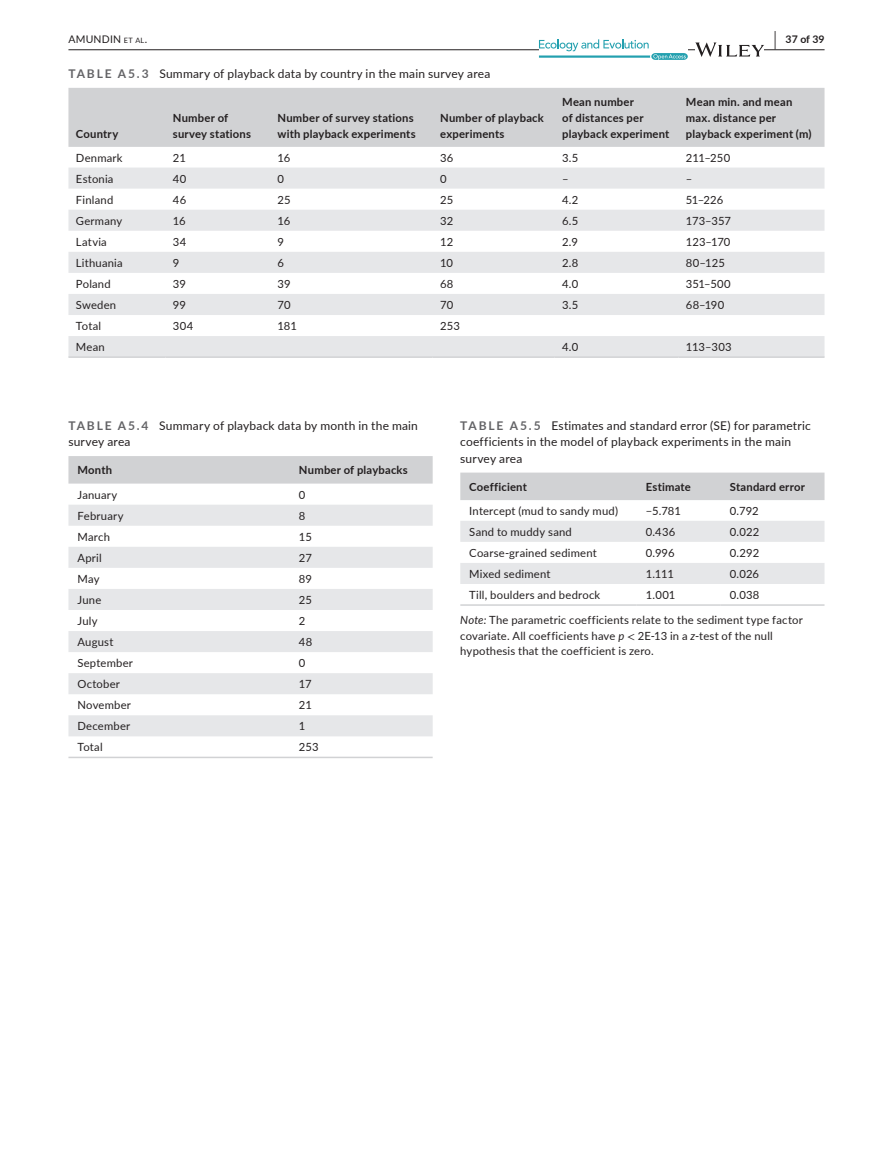
<style>
.page{position:relative;width:893px;height:1174px;background:#fff}
.page>*{position:absolute;margin:0;border:0;box-sizing:border-box;transform-origin:0 0}
.t1{font:12px/16.5px "Lato";letter-spacing:.015em;color:#231f20}
.t2{font:11.25px/15.8px "Lato";letter-spacing:.015em;color:#231f20}
.t3{font:700 11.25px/15.8px "Lato";letter-spacing:.02em;color:#231f20}
.t4{font:10.5px "Lato";letter-spacing:.02em;color:#231f20}
.t5{font:700 10.5px "Lato";color:#231f20}
.s1{font-size:7.35px}
.s2{font-size:19.5px}
.s3{font-weight:700;color:#636366}
.s4{font-style:italic}
.s5{font-family:"STIX Two Text"}
</style>
<div class="page">
<hr style="left:68px;top:49px;width:756px;height:1px;background:#231f20">
<svg style="left:539px;top:39px;width:149px;height:21px"></svg>
<svg style="left:695px;top:42px;width:69px;height:15px"></svg>
<div style="left:68px;top:88px;width:756px;height:59px;background:#d1d2d4"></div>
<svg style="left:68px;top:167px;width:756px;height:189px;fill:#e6e7e9"></svg>
<hr style="left:68px;top:356px;width:97px;height:2px;background:#d1d2d4">
<hr style="left:165px;top:356px;width:105px;height:2px;background:#d1d2d4">
<hr style="left:270px;top:356px;width:163px;height:2px;background:#d1d2d4">
<hr style="left:433px;top:356px;width:122px;height:2px;background:#d1d2d4">
<hr style="left:555px;top:356px;width:123px;height:2px;background:#d1d2d4">
<hr style="left:678px;top:356px;width:146px;height:2px;background:#d1d2d4">
<div style="left:68px;top:456px;width:365px;height:27px;background:#d1d2d4"></div>
<svg style="left:68px;top:505px;width:365px;height:231px;fill:#e6e7e9"></svg>
<hr style="left:68px;top:756px;width:222px;height:2px;background:#d1d2d4">
<hr style="left:290px;top:756px;width:143px;height:2px;background:#d1d2d4">
<div style="left:460px;top:472px;width:364px;height:28px;background:#d1d2d4"></div>
<svg style="left:460px;top:521px;width:364px;height:63px"></svg>
<hr style="left:460px;top:604px;width:177px;height:2px;background:#d1d2d4">
<hr style="left:637px;top:604px;width:84px;height:2px;background:#d1d2d4">
<hr style="left:721px;top:604px;width:103px;height:2px;background:#d1d2d4">
<p class="t4" style="left:68px;top:31px;width:80px">AMUNDIN <span class="s1">et al</span>.</p>
<p class="t5" style="left:774px;top:31px;width:52px"><span class="s2">|</span> 37 of 39</p>
<p class="t1" style="left:68px;top:65px;width:423px"><span class="s3">TABLE A5.3</span> Summary of playback data by country in the main survey area</p>
<p class="t3" style="left:76px;top:125px;width:44px">Country</p>
<p class="t3" style="left:173px;top:109px;width:80px">Number of survey stations</p>
<p class="t3" style="left:278px;top:109px;width:140px">Number of survey stations with playback experiments</p>
<p class="t3" style="left:440px;top:109px;width:105px">Number of playback experiments</p>
<p class="t3" style="left:562px;top:94px;width:109px">Mean number<br>of distances per playback experiment</p>
<p class="t3" style="left:686px;top:94px;width:127px">Mean min. and mean max. distance per playback experiment (m)</p>
<p class="t2" style="left:76px;top:149px;width:48px">Denmark</p>
<p class="t2" style="left:173px;top:149px;width:14px">21</p>
<p class="t2" style="left:278px;top:149px;width:14px">16</p>
<p class="t2" style="left:440px;top:149px;width:15px">36</p>
<p class="t2" style="left:562px;top:149px;width:18px">3.5</p>
<p class="t2" style="left:686px;top:149px;width:46px">211–250</p>
<p class="t2" style="left:76px;top:170px;width:39px">Estonia</p>
<p class="t2" style="left:173px;top:170px;width:15px">40</p>
<p class="t2" style="left:278px;top:170px;width:8px">0</p>
<p class="t2" style="left:440px;top:170px;width:8px">0</p>
<p class="t2" style="left:562px;top:170px;width:8px">–</p>
<p class="t2" style="left:686px;top:170px;width:8px">–</p>
<p class="t2" style="left:76px;top:191px;width:39px">Finland</p>
<p class="t2" style="left:173px;top:191px;width:15px">46</p>
<p class="t2" style="left:278px;top:191px;width:15px">25</p>
<p class="t2" style="left:440px;top:191px;width:15px">25</p>
<p class="t2" style="left:562px;top:191px;width:18px">4.2</p>
<p class="t2" style="left:686px;top:191px;width:39px">51–226</p>
<p class="t2" style="left:76px;top:212px;width:48px">Germany</p>
<p class="t2" style="left:173px;top:212px;width:14px">16</p>
<p class="t2" style="left:278px;top:212px;width:14px">16</p>
<p class="t2" style="left:440px;top:212px;width:15px">32</p>
<p class="t2" style="left:562px;top:212px;width:18px">6.5</p>
<p class="t2" style="left:686px;top:212px;width:47px">173–357</p>
<p class="t2" style="left:76px;top:233px;width:32px">Latvia</p>
<p class="t2" style="left:173px;top:233px;width:15px">34</p>
<p class="t2" style="left:278px;top:233px;width:8px">9</p>
<p class="t2" style="left:440px;top:233px;width:15px">12</p>
<p class="t2" style="left:562px;top:233px;width:17px">2.9</p>
<p class="t2" style="left:686px;top:233px;width:46px">123–170</p>
<p class="t2" style="left:76px;top:254px;width:48px">Lithuania</p>
<p class="t2" style="left:173px;top:254px;width:8px">9</p>
<p class="t2" style="left:278px;top:254px;width:8px">6</p>
<p class="t2" style="left:440px;top:254px;width:14px">10</p>
<p class="t2" style="left:562px;top:254px;width:18px">2.8</p>
<p class="t2" style="left:686px;top:254px;width:41px">80–125</p>
<p class="t2" style="left:76px;top:275px;width:36px">Poland</p>
<p class="t2" style="left:173px;top:275px;width:15px">39</p>
<p class="t2" style="left:278px;top:275px;width:15px">39</p>
<p class="t2" style="left:440px;top:275px;width:15px">68</p>
<p class="t2" style="left:562px;top:275px;width:18px">4.0</p>
<p class="t2" style="left:686px;top:275px;width:46px">351–500</p>
<p class="t2" style="left:76px;top:296px;width:42px">Sweden</p>
<p class="t2" style="left:173px;top:296px;width:15px">99</p>
<p class="t2" style="left:278px;top:296px;width:15px">70</p>
<p class="t2" style="left:440px;top:296px;width:15px">70</p>
<p class="t2" style="left:562px;top:296px;width:18px">3.5</p>
<p class="t2" style="left:686px;top:296px;width:40px">68–190</p>
<p class="t2" style="left:76px;top:318px;width:27px">Total</p>
<p class="t2" style="left:173px;top:318px;width:22px">304</p>
<p class="t2" style="left:278px;top:318px;width:21px">181</p>
<p class="t2" style="left:440px;top:318px;width:21px">253</p>
<p class="t2" style="left:76px;top:339px;width:30px">Mean</p>
<p class="t2" style="left:562px;top:339px;width:18px">4.0</p>
<p class="t2" style="left:686px;top:339px;width:47px">113–303</p>
<p class="t1" style="left:68px;top:417px;width:351px"><span class="s3">TABLE A5.4</span> Summary of playback data by month in the main survey area</p>
<p class="t3" style="left:77px;top:462px;width:36px">Month</p>
<p class="t3" style="left:299px;top:462px;width:110px">Number of playbacks</p>
<p class="t2" style="left:77px;top:486px;width:41px">January</p>
<p class="t2" style="left:299px;top:486px;width:8px">0</p>
<p class="t2" style="left:77px;top:507px;width:48px">February</p>
<p class="t2" style="left:299px;top:507px;width:8px">8</p>
<p class="t2" style="left:77px;top:528px;width:34px">March</p>
<p class="t2" style="left:299px;top:528px;width:15px">15</p>
<p class="t2" style="left:77px;top:549px;width:26px">April</p>
<p class="t2" style="left:299px;top:549px;width:14px">27</p>
<p class="t2" style="left:77px;top:570px;width:24px">May</p>
<p class="t2" style="left:299px;top:570px;width:15px">89</p>
<p class="t2" style="left:77px;top:591px;width:25px">June</p>
<p class="t2" style="left:299px;top:591px;width:15px">25</p>
<p class="t2" style="left:77px;top:612px;width:22px">July</p>
<p class="t2" style="left:299px;top:612px;width:8px">2</p>
<p class="t2" style="left:77px;top:633px;width:37px">August</p>
<p class="t2" style="left:299px;top:633px;width:15px">48</p>
<p class="t2" style="left:77px;top:655px;width:57px">September</p>
<p class="t2" style="left:299px;top:655px;width:8px">0</p>
<p class="t2" style="left:77px;top:676px;width:44px">October</p>
<p class="t2" style="left:299px;top:676px;width:14px">17</p>
<p class="t2" style="left:77px;top:697px;width:55px">November</p>
<p class="t2" style="left:299px;top:697px;width:14px">21</p>
<p class="t2" style="left:77px;top:718px;width:54px">December</p>
<p class="t2" style="left:299px;top:718px;width:8px">1</p>
<p class="t2" style="left:77px;top:739px;width:27px">Total</p>
<p class="t2" style="left:299px;top:739px;width:21px">253</p>
<p class="t1" style="left:460px;top:417px;width:352px"><span class="s3">TABLE A5.5</span> Estimates and standard error (SE) for parametric coefficients in the model of playback experiments in the main survey area</p>
<p class="t3" style="left:469px;top:478px;width:59px">Coefficient</p>
<p class="t3" style="left:646px;top:478px;width:47px">Estimate</p>
<p class="t3" style="left:730px;top:478px;width:77px">Standard error</p>
<p class="t2" style="left:469px;top:502px;width:150px">Intercept (mud to sandy mud)</p>
<p class="t2" style="left:646px;top:502px;width:37px">−5.781</p>
<p class="t2" style="left:730px;top:502px;width:31px">0.792</p>
<p class="t2" style="left:469px;top:523px;width:104px">Sand to muddy sand</p>
<p class="t2" style="left:646px;top:523px;width:31px">0.436</p>
<p class="t2" style="left:730px;top:523px;width:31px">0.022</p>
<p class="t2" style="left:469px;top:544px;width:129px">Coarse-grained sediment</p>
<p class="t2" style="left:646px;top:544px;width:30px">0.996</p>
<p class="t2" style="left:730px;top:544px;width:31px">0.292</p>
<p class="t2" style="left:469px;top:565px;width:83px">Mixed sediment</p>
<p class="t2" style="left:646px;top:565px;width:30px">1.111</p>
<p class="t2" style="left:730px;top:565px;width:31px">0.026</p>
<p class="t2" style="left:469px;top:586px;width:132px">Till, boulders and bedrock</p>
<p class="t2" style="left:646px;top:586px;width:31px">1.001</p>
<p class="t2" style="left:730px;top:586px;width:31px">0.038</p>
<p class="t2" style="left:460px;top:611px;width:344px"><span class="s4">Note:</span> The parametric coefficients relate to the sediment type factor covariate. All coefficients have <span class="s4">p</span> <span class="s5">&lt;</span> 2E-13 in a <span class="s4">z</span>-test of the null hypothesis that the coefficient is zero.</p>
</div>
